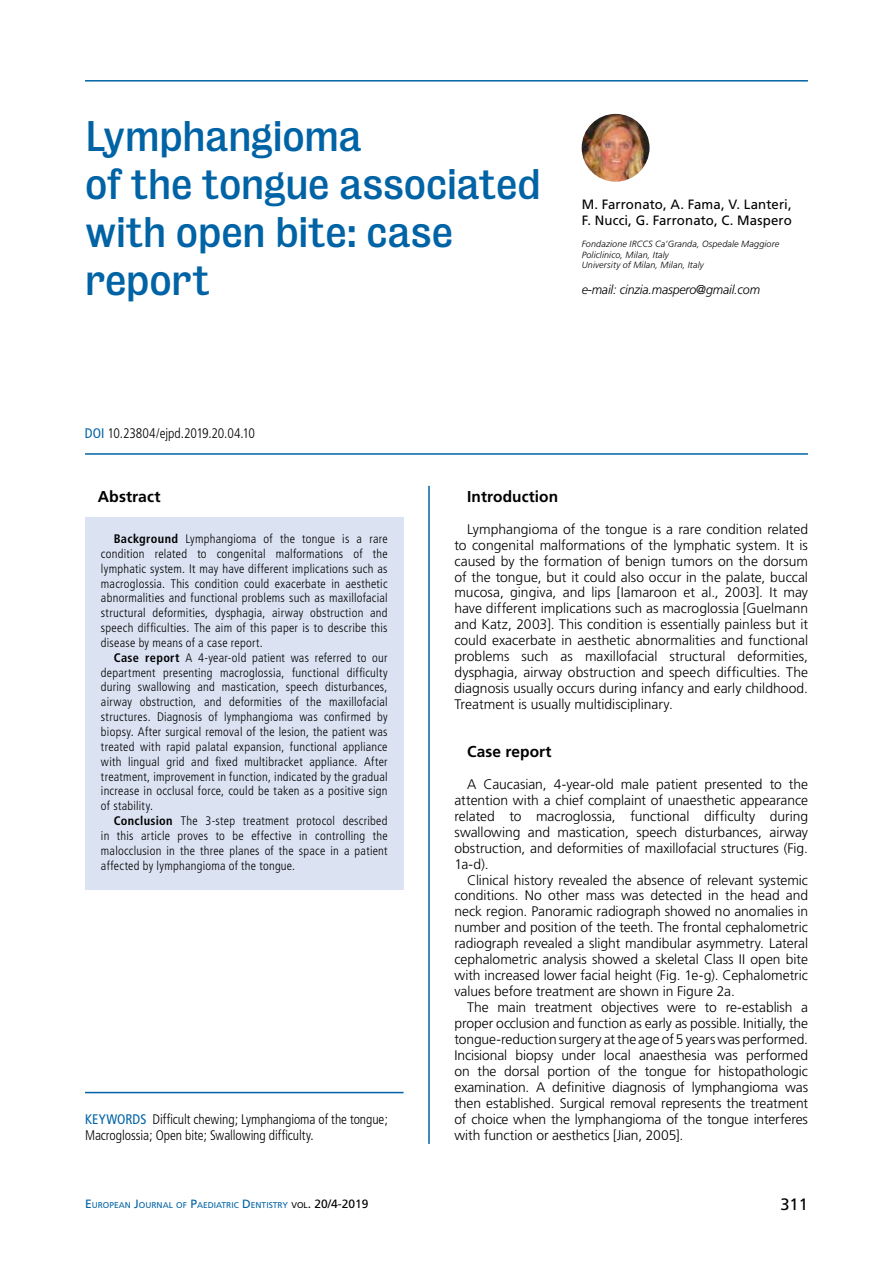
<style>
.page{position:relative;width:893px;height:1263px;background:#fff}
.page>*{position:absolute;margin:0;border:0;box-sizing:border-box;transform-origin:0 0}
.t1{font:39px/47.8px "Bureau Grotesque Five Three";letter-spacing:-.005em;color:#0063a5}
.t2{font:16.5px "Frutiger";color:#000}
.t3{font:700 15.75px "Frutiger";letter-spacing:.005em;color:#000}
.t4{font:300 13.8px/15.9px "Frutiger LT Std";letter-spacing:-.005em;color:#000;text-align:justify}
.t5{font:300 condensed 13.8px/15.9px "Frutiger";letter-spacing:-.005em;color:#000}
.t6{font:13.5px/16.2px "Frutiger LT Std";letter-spacing:.005em;color:#000}
.t7{font:italic 300 12.75px "Frutiger";letter-spacing:-.015em;color:#000}
.t8{font:300 condensed 12.3px/14.9px "Frutiger LT Std";letter-spacing:.02em;color:#000;text-align:justify}
.t9{font:italic 300 9px/10.8px "Frutiger";letter-spacing:.015em;color:#000}
.t10{font:8.4px "Frutiger";color:#0063a5}
.s1{font-weight:400;color:#0063a5}
.s2{font-weight:700}
.s3{font-size:12px}
.s4{color:#000}
.s5{font-size:12px;color:#000}
</style>
<div class="page">
<hr style="left:85px;top:80px;width:723px;height:2px;background:#0063a5">
<hr style="left:85px;top:453px;width:723px;height:2px;background:#0063a5">
<hr style="left:85px;top:1092px;width:319px;height:1px;background:#0063a5">
<hr style="left:428px;top:486px;width:2px;height:658px;background:#0063a5">
<div style="left:85px;top:518px;width:319px;height:372px;background:#dbe3f3"></div>
<img style="left:582px;top:114px;width:67px;height:68px;border-radius:34px">
<h1 class="t1" style="left:85px;top:112px;width:457px">Lymphangioma<br>of the tongue associated with open bite: case report</h1>
<p class="t6" style="left:582px;top:196px;width:212px">M. Farronato, A. Fama, V. Lanteri,<br>F. Nucci, G. Farronato, C. Maspero</p>
<p class="t9" style="left:582px;top:238px;width:199px">Fondazione IRCCS Ca’Granda, Ospedale Maggiore<br>Policlinico, Milan, Italy<br>University of Milan, Milan, Italy</p>
<p class="t7" style="left:582px;top:282px;width:180px">e-mail: cinzia.maspero@gmail.com</p>
<p class="t5" style="left:85px;top:425px;width:172px"><span class="s1">DOI</span> 10.23804/ejpd.2019.20.04.10</p>
<p class="t3" style="left:98px;top:487px;width:64px">Abstract</p>
<p class="t8" style="left:101px;top:531px;width:288px;text-indent:13px"><span class="s2">Background</span> Lymphangioma of the tongue is a rare condition related to congenital malformations of the lymphatic system. It may have different implications such as macroglossia. This condition could exacerbate in aesthetic abnormalities and functional problems such as maxillofacial structural deformities, dysphagia, airway obstruction and speech difficulties. The aim of this paper is to describe this disease by means of a case report.</p>
<p class="t8" style="left:101px;top:650px;width:288px;text-indent:13px"><span class="s2">Case report</span> A 4-year-old patient was referred to our department presenting macroglossia, functional difficulty during swallowing and mastication, speech disturbances, airway obstruction, and deformities of the maxillofacial structures. Diagnosis of lymphangioma was confirmed by biopsy. After surgical removal of the lesion, the patient was treated with rapid palatal expansion, functional appliance with lingual grid and fixed multibracket appliance. After treatment, improvement in function, indicated by the gradual increase in occlusal force, could be taken as a positive sign of stability.</p>
<p class="t8" style="left:101px;top:814px;width:288px;text-indent:13px"><span class="s2">Conclusion</span> The 3-step treatment protocol described in this article proves to be effective in controlling the malocclusion in the three planes of the space in a patient affected by lymphangioma of the tongue.</p>
<p class="t5" style="left:85px;top:1111px;width:304px"><span class="s1">KEYWORDS</span> Difficult chewing; Lymphangioma of the tongue;<br>Macroglossia; Open bite; Swallowing difficulty.</p>
<p class="t3" style="left:467px;top:487px;width:92px">Introduction</p>
<p class="t4" style="left:454px;top:521px;width:355px;text-indent:13px">Lymphangioma of the tongue is a rare condition related to congenital malformations of the lymphatic system. It is caused by the formation of benign tumors on the dorsum of the tongue, but it could also occur in the palate, buccal mucosa, gingiva, and lips [Iamaroon et al., 2003]. It may have different implications such as macroglossia [Guelmann and Katz, 2003]. This condition is essentially painless but it could exacerbate in aesthetic abnormalities and functional problems such as maxillofacial structural deformities, dysphagia, airway obstruction and speech difficulties. The diagnosis usually occurs during infancy and early childhood.<br>Treatment is usually multidisciplinary.</p>
<p class="t3" style="left:467px;top:742px;width:86px">Case report</p>
<p class="t4" style="left:454px;top:776px;width:355px;text-indent:13px">A Caucasian, 4-year-old male patient presented to the attention with a chief complaint of unaesthetic appearance related to macroglossia, functional difficulty during swallowing and mastication, speech disturbances, airway obstruction, and deformities of maxillofacial structures (Fig.<br>1a-d).</p>
<p class="t4" style="left:454px;top:872px;width:355px;text-indent:13px">Clinical history revealed the absence of relevant systemic conditions. No other mass was detected in the head and neck region. Panoramic radiograph showed no anomalies in number and position of the teeth. The frontal cephalometric radiograph revealed a slight mandibular asymmetry. Lateral cephalometric analysis showed a skeletal Class II open bite with increased lower facial height (Fig. 1e-g). Cephalometric values before treatment are shown in Figure 2a.</p>
<p class="t4" style="left:454px;top:999px;width:355px;text-indent:13px">The main treatment objectives were to re-establish a proper occlusion and function as early as possible. Initially, the tongue-reduction surgery at the age of 5 years was performed.<br>Incisional biopsy under local anaesthesia was performed on the dorsal portion of the tongue for histopathologic examination. A definitive diagnosis of lymphangioma was then established. Surgical removal represents the treatment of choice when the lymphangioma of the tongue interferes with function or aesthetics [Jian, 2005].</p>
<p class="t10" style="left:85px;top:1200px;width:285px"><span class="s3">E</span>UROPEAN <span class="s3">J</span>OURNAL OF <span class="s3">P</span>AE DIATRIC <span class="s3">D</span> E NTISTRY <span class="s4">VOL</span><span class="s5">. 20/4-2019</span></p>
<p class="t2" style="left:780px;top:1194px;width:29px">311</p>
</div>
